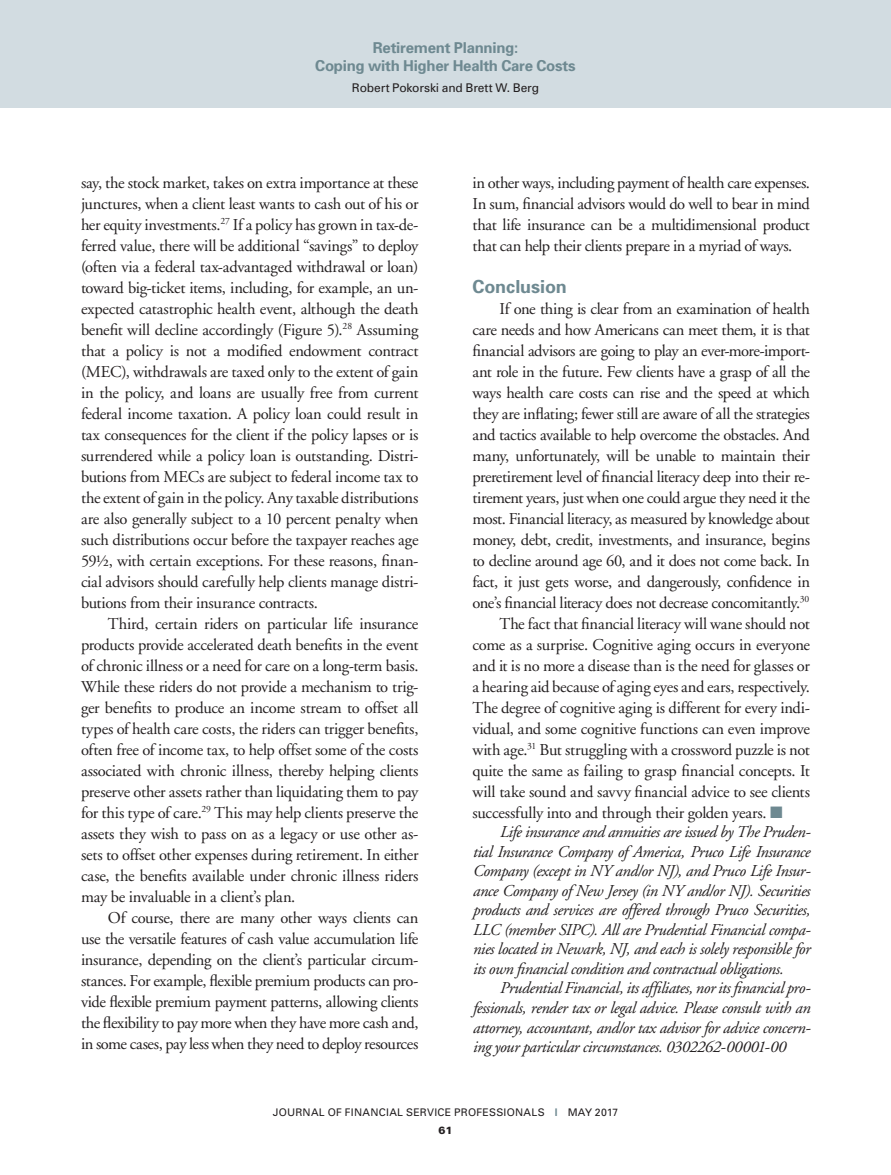
<style>
.page{position:relative;width:891px;height:1175px;background:#fff}
.page>*{position:absolute;margin:0;border:0;box-sizing:border-box;transform-origin:0 0}
.Subhead_1{font:700 18px "Univers";letter-spacing:-.005em;color:#6e8991}
.Text{font:16.5px/21px "Adobe Garamond";letter-spacing:-.02em;color:#231f20;text-align:justify}
.Text-2{font:italic 16.5px/19.5px "Adobe Garamond";letter-spacing:-.025em;color:#231f20;text-align:justify}
.t1{font:700 15px/18px "Univers";letter-spacing:-.015em;color:#6e8991;text-align:center}
.t2{font:12px "Univers";letter-spacing:-.01em;color:#231f20}
.t3{font:10.5px/18px "Univers";letter-spacing:.025em;color:#231f20;text-align:center}
.s1{color:#6e8991}
.s2{font-weight:900}
</style>
<div class="page">
<div style="left:0;top:0;width:891px;height:108px;background:#d2dce1"></div>
<p class="t1" style="left:315px;top:38px;width:262px">Retirement Planning:<br>Coping with Higher Health Care Costs</p>
<p class="t2" style="left:352px;top:80px;width:189px">Robert Pokorski and Brett W. Berg</p>
<p class="Text" style="left:81px;top:172px;width:339px">say, the stock market, takes on extra importance at these junctures, when a client least wants to cash out of his or her equity investments.<sup>27</sup> If a policy has grown in tax-de&shy;ferred value, there will be additional “savings” to deploy (often via a federal tax-advantaged withdrawal or loan) toward big-ticket items, including, for example, an un&shy;expected catastrophic health event, although the death benefit will decline accordingly (Figure 5).<sup>28</sup> Assuming that a policy is not a modified endowment contract (MEC), withdrawals are taxed only to the extent of gain in the policy, and loans are usually free from current federal income taxation. A policy loan could result in tax consequences for the client if the policy lapses or is surrendered while a policy loan is outstanding. Distri&shy;butions from MECs are subject to federal income tax to the extent of gain in the policy. Any taxable distributions are also generally subject to a 10 percent penalty when such distributions occur before the taxpayer reaches age 59½, with certain exceptions. For these reasons, finan&shy;cial advisors should carefully help clients manage distri&shy;butions from their insurance contracts.</p>
<p class="Text" style="left:81px;top:613px;width:339px;text-indent:27px">Third, certain riders on particular life insurance products provide accelerated death benefits in the event of chronic illness or a need for care on a long-term basis.<br>While these riders do not provide a mechanism to trig&shy;ger benefits to produce an income stream to offset all types of health care costs, the riders can trigger benefits, often free of income tax, to help offset some of the costs associated with chronic illness, thereby helping clients preserve other assets rather than liquidating them to pay for this type of care.<sup>29</sup> This may help clients preserve the assets they wish to pass on as a legacy or use other as&shy;sets to offset other expenses during retirement. In either case, the benefits available under chronic illness riders may be invaluable in a client’s plan.</p>
<p class="Text" style="left:81px;top:907px;width:339px;text-indent:27px">Of course, there are many other ways clients can use the versatile features of cash value accumulation life insurance, depending on the client’s particular circum&shy;stances. For example, flexible premium products can pro&shy;vide flexible premium payment patterns, allowing clients the flexibility to pay more when they have more cash and, in some cases, pay less when they need to deploy resources</p>
<p class="Text" style="left:472px;top:172px;width:339px">in other ways, including payment of health care expenses.<br>In sum, financial advisors would do well to bear in mind that life insurance can be a multidimensional product that can help their clients prepare in a myriad of ways.</p>
<p class="Subhead_1" style="left:472px;top:275px;width:96px">Conclusion</p>
<p class="Text" style="left:472px;top:298px;width:339px;text-indent:27px">If one thing is clear from an examination of health care needs and how Americans can meet them, it is that financial advisors are going to play an ever-more-import&shy;ant role in the future. Few clients have a grasp of all the ways health care costs can rise and the speed at which they are inflating; fewer still are aware of all the strategies and tactics available to help overcome the obstacles. And many, unfortunately, will be unable to maintain their preretirement level of financial literacy deep into their re&shy;tirement years, just when one could argue they need it the most. Financial literacy, as measured by knowledge about money, debt, credit, investments, and insurance, begins to decline around age 60, and it does not come back. In fact, it just gets worse, and dangerously, confidence in one’s financial literacy does not decrease concomitantly.<sup>30</sup></p>
<p class="Text" style="left:472px;top:613px;width:339px;text-indent:27px">The fact that financial literacy will wane should not come as a surprise. Cognitive aging occurs in everyone and it is no more a disease than is the need for glasses or a hearing aid because of aging eyes and ears, respectively.<br>The degree of cognitive aging is different for every indi&shy;vidual, and some cognitive functions can even improve with age.<sup>31</sup> But struggling with a crossword puzzle is not quite the same as failing to grasp financial concepts. It will take sound and savvy financial advice to see clients successfully into and through their golden years. <span class="s1">■</span></p>
<p class="Text-2" style="left:472px;top:823px;width:340px;text-indent:27px">Life insurance and annuities are issued by The Pruden&shy;tial Insurance Company of America, Pruco Life Insurance Company (except in NY and/or NJ), and Pruco Life Insur&shy;ance Company of New Jersey (in NY and/or NJ). Securities products and services are offered through Pruco Securities, LLC (member SIPC). All are Prudential Financial compa&shy;nies located in Newark, NJ, and each is solely responsible for its own financial condition and contractual obligations.</p>
<p class="Text-2" style="left:472px;top:979px;width:340px;text-indent:27px">Prudential Financial, its affiliates, nor its financial pro&shy;fessionals, render tax or legal advice. Please consult with an attorney, accountant, and/or tax advisor for advice concern&shy;ing your particular circumstances. 0302262-00001-00</p>
<p class="t3" style="left:273px;top:1103px;width:347px">JOURNAL OF FINANCIAL SERVICE PROFESSIONALS <span class="s1">|</span> MAY 2017<br><span class="s2">61</span></p>
</div>
